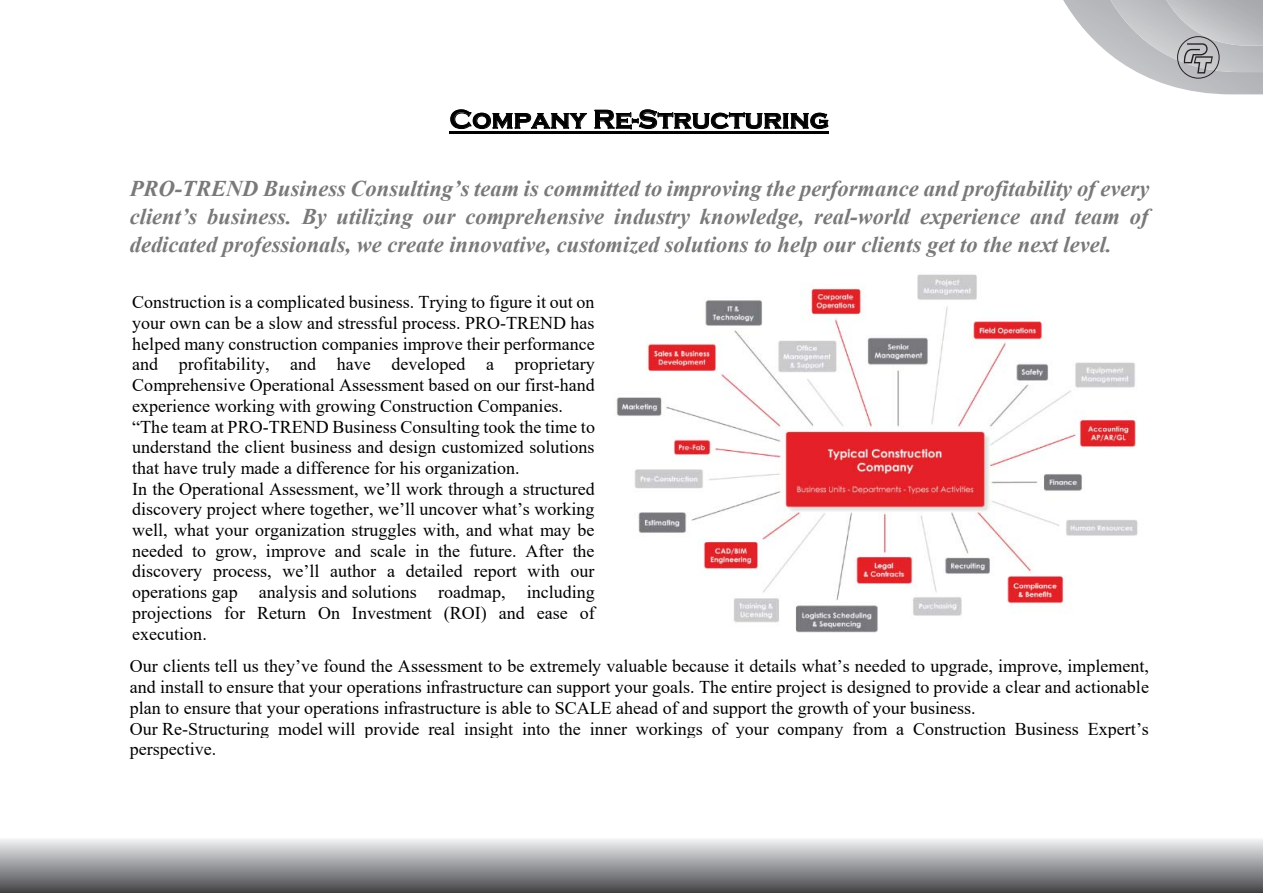
<style>
.page{position:relative;width:1263px;height:893px;background:#fff}
.page>*{position:absolute;margin:0;border:0;box-sizing:border-box;transform-origin:0 0}
.t1{font:700 27px "Copperplate Gothic";color:#000}
.t2{font:italic 700 22.5px/27.9px "Times New Roman";color:#797979;text-align:justify}
.t3{font:18px/20.7px "Times New Roman";color:#000}
</style>
<div class="page">
<img style="left:1063px;top:0;width:200px;height:94px">
<img style="left:1110px;top:0;width:153px;height:72px">
<img style="left:1166px;top:0;width:97px;height:46px">
<svg style="left:1177px;top:36px;width:42px;height:43px;background:#a5a5a8"></svg>
<div style="left:0;top:839px;width:1263px;height:54px;background:linear-gradient(to bottom,#f0f1f3,#46474a)"></div>
<svg style="left:450px;top:109px;width:137px;height:20px"></svg>
<svg style="left:594px;top:109px;width:234px;height:21px"></svg>
<hr style="left:450px;top:131px;width:379px;height:2px;background:#000">
<img style="left:616px;top:274px;width:522px;height:359px">
<p class="t1" style="left:450px;top:104px;width:381px">Company Re-Structuring</p>
<p class="t2" style="left:130px;top:175px;width:1021px">PRO-TREND Business Consulting s’ team is committed to improving the performance and profitability of every client s’ business. By utilizing our comprehensive industry knowledge, real-world experience and team of dedicated professionals, we create innovative, customized solutions to help our clients get to the next level.</p>
<p class="t3" style="left:132px;top:291px;width:464px;text-align:right">Construction is a complicated business. Trying to figure it out on your own can be a slow and stressful process. PRO-TREND has helped many construction companies improve their performance proprietary</p>
<p class="t3" style="left:132px;top:353px;width:27px">and</p>
<p class="t3" style="left:132px;top:374px;width:464px">Comprehensive Operational Assessment based on our first-hand</p>
<p class="t3" style="left:132px;top:395px;width:432px">experience working with growing Construction Companies.</p>
<p class="t3" style="left:132px;top:416px;width:464px">“The team at PRO-TREND Business Consulting took the time to</p>
<p class="t3" style="left:132px;top:436px;width:464px">understand the client business and design customized solutions</p>
<p class="t3" style="left:132px;top:457px;width:389px">that have truly made a difference for his organization.</p>
<p class="t3" style="left:132px;top:478px;width:464px">In the Operational Assessment, we’ll work through a structured</p>
<p class="t3" style="left:132px;top:498px;width:464px">discovery project where together, we’ll uncover what s’ working</p>
<p class="t3" style="left:132px;top:519px;width:464px">well, what your organization struggles with, and what may be</p>
<p class="t3" style="left:573px;top:540px;width:23px">the</p>
<p class="t3" style="left:179px;top:353px;width:92px">profitability,</p>
<p class="t3" style="left:290px;top:353px;width:27px">and</p>
<p class="t3" style="left:337px;top:353px;width:35px">have</p>
<p class="t3" style="left:391px;top:353px;width:75px">developed</p>
<p class="t3" style="left:486px;top:353px;width:9px">a</p>
<p class="t3" style="left:132px;top:540px;width:52px">needed</p>
<p class="t3" style="left:266px;top:540px;width:61px">improve</p>
<p class="t3" style="left:335px;top:540px;width:28px">and</p>
<p class="t3" style="left:370px;top:540px;width:37px">scale</p>
<p class="t3" style="left:415px;top:540px;width:16px">in</p>
<p class="t3" style="left:438px;top:540px;width:24px">the</p>
<p class="t3" style="left:469px;top:540px;width:49px">future.</p>
<p class="t3" style="left:526px;top:540px;width:39px">After</p>
<p class="t3" style="left:192px;top:540px;width:16px">to</p>
<p class="t3" style="left:215px;top:540px;width:43px">grow,</p>
<p class="t3" style="left:132px;top:560px;width:71px">discovery</p>
<p class="t3" style="left:213px;top:560px;width:60px">process,</p>
<p class="t3" style="left:282px;top:560px;width:38px">we’ll</p>
<p class="t3" style="left:330px;top:560px;width:47px">author</p>
<p class="t3" style="left:387px;top:560px;width:9px">a</p>
<p class="t3" style="left:406px;top:560px;width:59px">detailed</p>
<p class="t3" style="left:474px;top:560px;width:45px">report</p>
<p class="t3" style="left:528px;top:560px;width:34px">with</p>
<p class="t3" style="left:570px;top:560px;width:26px">our</p>
<p class="t3" style="left:132px;top:581px;width:107px">operations gap</p>
<p class="t3" style="left:259px;top:581px;width:160px">analysis and solutions</p>
<p class="t3" style="left:438px;top:581px;width:69px">roadmap,</p>
<p class="t3" style="left:527px;top:581px;width:70px">including</p>
<p class="t3" style="left:132px;top:602px;width:81px">projections execution.</p>
<p class="t3" style="left:224px;top:602px;width:22px">for</p>
<p class="t3" style="left:257px;top:602px;width:50px">Return</p>
<p class="t3" style="left:318px;top:602px;width:23px">On</p>
<p class="t3" style="left:352px;top:602px;width:81px">Investment</p>
<p class="t3" style="left:444px;top:602px;width:45px">(ROI)</p>
<p class="t3" style="left:499px;top:602px;width:27px">and</p>
<p class="t3" style="left:537px;top:602px;width:32px">ease</p>
<p class="t3" style="left:580px;top:602px;width:16px">of</p>
<p class="t3" style="left:130px;top:655px;width:1021px">Our clients tell us they’ve found the Assessment to be extremely valuable because it details what s’ needed to upgrade, improve, implement,</p>
<p class="t3" style="left:130px;top:676px;width:1021px">and install to ensure that your operations infrastructure can support your goals. The entire project is designed to provide a clear and actionable</p>
<p class="t3" style="left:130px;top:697px;width:847px">plan to ensure that your operations infrastructure is able to SCALE ahead of and support the growth of your business.</p>
<p class="t3" style="left:1088px;top:718px;width:63px">Expert s’</p>
<p class="t3" style="left:130px;top:718px;width:141px">Our Re-Structuring perspective.</p>
<p class="t3" style="left:278px;top:718px;width:79px">model will</p>
<p class="t3" style="left:364px;top:718px;width:56px">provide</p>
<p class="t3" style="left:428px;top:718px;width:28px">real</p>
<p class="t3" style="left:464px;top:718px;width:51px">insight</p>
<p class="t3" style="left:522px;top:718px;width:30px">into</p>
<p class="t3" style="left:559px;top:718px;width:23px">the</p>
<p class="t3" style="left:590px;top:718px;width:39px">inner</p>
<p class="t3" style="left:636px;top:718px;width:68px">workings</p>
<p class="t3" style="left:913px;top:718px;width:94px">Construction</p>
<p class="t3" style="left:1015px;top:718px;width:66px">Business</p>
<p class="t3" style="left:712px;top:718px;width:16px">of</p>
<p class="t3" style="left:852px;top:718px;width:36px">from</p>
<p class="t3" style="left:736px;top:718px;width:34px">your</p>
<p class="t3" style="left:778px;top:718px;width:67px">company</p>
<p class="t3" style="left:896px;top:718px;width:9px">a</p>
</div>
